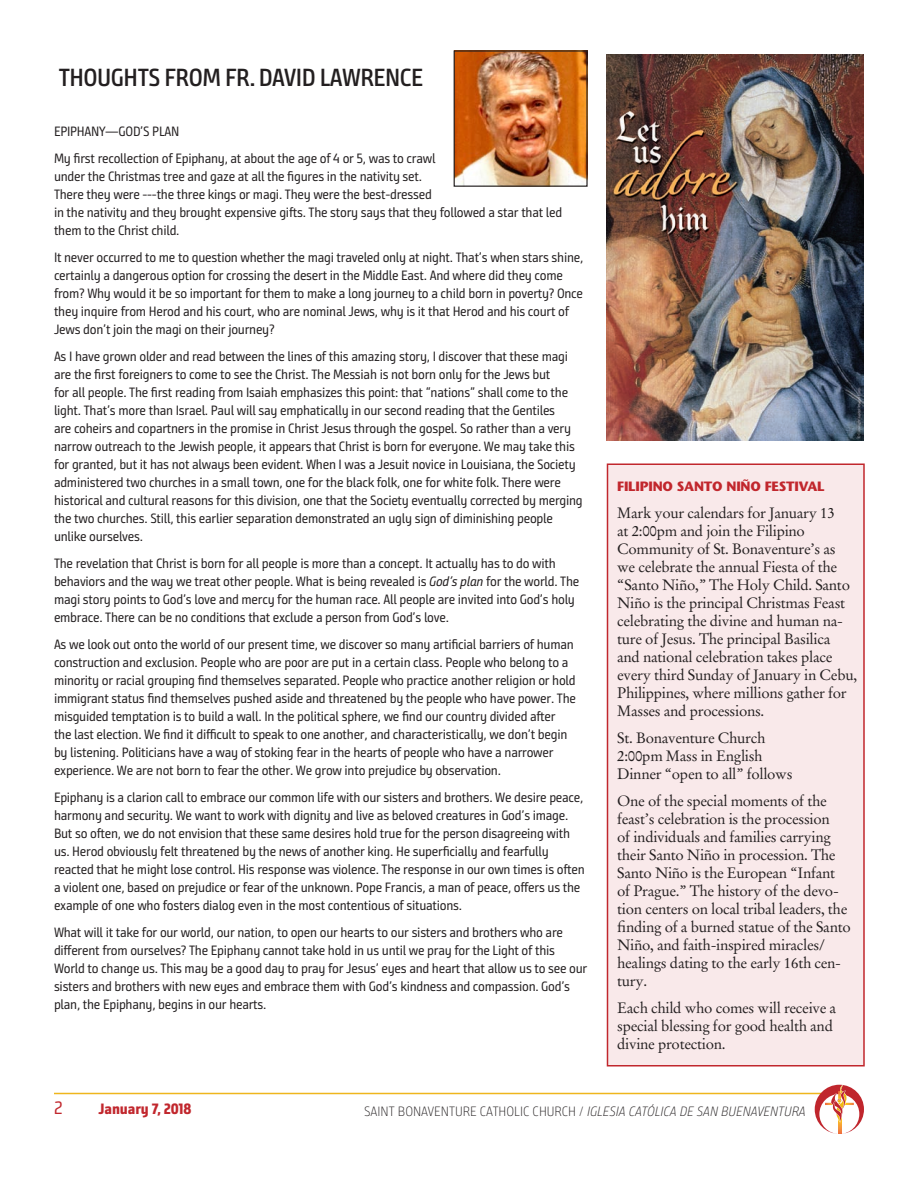
<style>
.page{position:relative;width:918px;height:1188px;background:#fff}
.page>*{position:absolute;margin:0;border:0;box-sizing:border-box;transform-origin:0 0}
.t1{font:24.75px "Bunday Sans Semi Bold Up";letter-spacing:-.02em;color:#231f20}
.t2{font:18px "Bunday Sans";color:#c1272d}
.t3{font:15px/18px "Stempel Garamond";letter-spacing:-.02em;color:#231f20}
.t4{font:800 15px "Bunday Sans";letter-spacing:-.01em;color:#c1272d}
.t5{font:13.5px/18px "Bunday Sans";letter-spacing:-.02em;color:#231f20}
.t6{font:13.5px "Bunday Sans Light Up It";color:#231f20}
.t7{font:700 13.5px "Stone Sans";letter-spacing:-.015em;color:#c1272d}
.s1{font-style:italic}
.s2{font-family:"Bunday Sans Light Up"}
</style>
<div class="page">
<hr style="left:54px;top:1093px;width:770px;height:1px;background:#efb61d">
<svg style="left:815px;top:1085px;width:49px;height:49px"></svg>
<img style="left:456px;top:52px;width:130px;height:133px">
<div style="left:454px;top:50px;width:134px;height:137px;border:1px solid #231f20"></div>
<img style="left:606px;top:54px;width:258px;height:387px">
<div style="left:608px;top:464px;width:256px;height:602px;background:#f9e9ea"></div>
<div style="left:607px;top:464px;width:258px;height:602px;border:2px solid #c1272d"></div>
<h1 class="t1" style="left:59px;top:63px;width:366px">THOUGHTS FROM FR. DAVID LAWRENCE</h1>
<p class="t5" style="left:54px;top:118px;width:383px;line-height:27px">EPIPHANY—GOD’S PLAN<br>My first recollection of Epiphany, at about the age of 4 or 5, was to crawl</p>
<p class="t5" style="left:54px;top:167px;width:510px">under the Christmas tree and gaze at all the figures in the nativity set.<br>There they were ---the three kings or magi. They were the best-dressed<br>in the nativity and they brought expensive gifts. The story says that they followed a star that led them to the Christ child.</p>
<p class="t5" style="left:54px;top:248px;width:531px">It never occurred to me to question whether the magi traveled only at night. That’s when stars shine, certainly a dangerous option for crossing the desert in the Middle East. And where did they come from? Why would it be so important for them to make a long journey to a child born in poverty? Once they inquire from Herod and his court, who are nominal Jews, why is it that Herod and his court of Jews don’t join the magi on their journey?</p>
<p class="t5" style="left:54px;top:347px;width:530px">As I have grown older and read between the lines of this amazing story, I discover that these magi are the first foreigners to come to see the Christ. The Messiah is not born only for the Jews but<br>for all people. The first reading from Isaiah emphasizes this point: that “nations” shall come to the light. That’s more than Israel. Paul will say emphatically in our second reading that the Gentiles<br>are coheirs and copartners in the promise in Christ Jesus through the gospel. So rather than a very narrow outreach to the Jewish people, it appears that Christ is born for everyone. We may take this for granted, but it has not always been evident. When I was a Jesuit novice in Louisiana, the Society administered two churches in a small town, one for the black folk, one for white folk. There were historical and cultural reasons for this division, one that the Society eventually corrected by merging the two churches. Still, this earlier separation demonstrated an ugly sign of diminishing people unlike ourselves.</p>
<p class="t5" style="left:54px;top:554px;width:527px">The revelation that Christ is born for all people is more than a concept. It actually has to do with behaviors and the way we treat other people. What is being revealed is <span class="s1">God’s plan</span> for the world. The magi story points to God’s love and mercy for the human race. All people are invited into God’s holy embrace. There can be no conditions that exclude a person from God’s love.</p>
<p class="t5" style="left:54px;top:635px;width:524px">As we look out onto the world of our present time, we discover so many artificial barriers of human construction and exclusion. People who are poor are put in a certain class. People who belong to a minority or racial grouping find themselves separated. People who practice another religion or hold immigrant status find themselves pushed aside and threatened by the people who have power. The misguided temptation is to build a wall. In the political sphere, we find our country divided after the last election. We find it difficult to speak to one another, and characteristically, we don’t begin by listening. Politicians have a way of stoking fear in the hearts of people who have a narrower experience. We are not born to fear the other. We grow into prejudice by observation.</p>
<p class="t5" style="left:54px;top:788px;width:532px">Epiphany is a clarion call to embrace our common life with our sisters and brothers. We desire peace, harmony and security. We want to work with dignity and live as beloved creatures in God’s image.<br>But so often, we do not envision that these same desires hold true for the person disagreeing with us. Herod obviously felt threatened by the news of another king. He superficially and fearfully reacted that he might lose control. His response was violence. The response in our own times is often a violent one, based on prejudice or fear of the unknown. Pope Francis, a man of peace, offers us the example of one who fosters dialog even in the most contentious of situations.</p>
<p class="t5" style="left:54px;top:923px;width:535px">What will it take for our world, our nation, to open our hearts to our sisters and brothers who are different from ourselves? The Epiphany cannot take hold in us until we pray for the Light of this World to change us. This may be a good day to pray for Jesus’ eyes and heart that allow us to see our sisters and brothers with new eyes and embrace them with God’s kindness and compassion. God’s plan, the Epiphany, begins in our hearts.</p>
<p class="t7" style="left:617px;top:478px;width:209px">FILIPINO SANTO NIÑO FESTIVAL</p>
<p class="t3" style="left:617px;top:504px;width:241px">Mark your calendars for January 13<br>at 2:00pm and join the Filipino Community of St. Bonaventure’s as we celebrate the annual Fiesta of the “Santo Niño,” The Holy Child. Santo Niño is the principal Christmas Feast celebrating the divine and human na&shy;ture of Jesus. The principal Basilica<br>and national celebration takes place every third Sunday of January in Cebu, Philippines, where millions gather for Masses and processions.</p>
<p class="t3" style="left:617px;top:729px;width:177px">St. Bonaventure Church<br>2:00pm Mass in English<br>Dinner “open to all” follows</p>
<p class="t3" style="left:617px;top:792px;width:235px">One of the special moments of the feast’s celebration is the procession<br>of individuals and families carrying their Santo Niño in procession. The Santo Niño is the European “Infant of Prague.” The history of the devo&shy;tion centers on local tribal leaders, the finding of a burned statue of the Santo Niño, and faith-inspired miracles/ healings dating to the early 16th cen&shy;tury.</p>
<p class="t3" style="left:617px;top:999px;width:220px">Each child who comes will receive a special blessing for good health and divine protection.</p>
<h2 class="t2" style="left:54px;top:1097px;width:10px">2</h2>
<p class="t4" style="left:99px;top:1100px;width:94px">January 7, 2018</p>
<p class="t6" style="left:364px;top:1104px;width:443px"><span class="s2">SAINT BONAVENTURE CATHOLIC CHURCH /</span> IGLESIA CATÓLICA DE SAN BUENAVENTURA</p>
</div>
